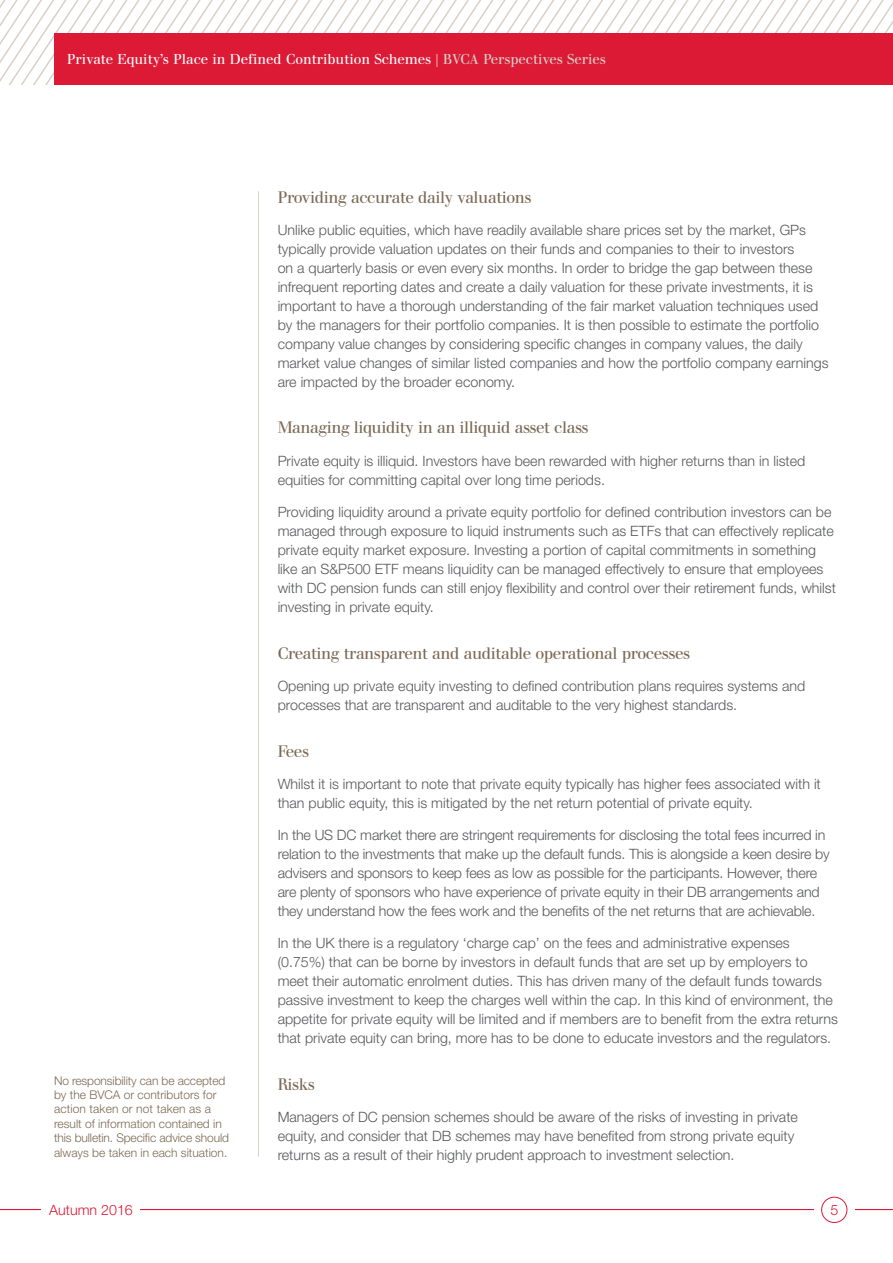
<style>
.page{position:relative;width:893px;height:1263px;background:#fff}
.page>*{position:absolute;margin:0;border:0;box-sizing:border-box;transform-origin:0 0}
.t1{font:16.5px "Walbaum SBOP";letter-spacing:-.025em;color:#7c6954}
.t2{font:300 14.25px/18.9px "Helvetica Neue LT Pro";color:#57585a}
.t3{font:14.25px "Walbaum SBOP";color:#fff}
.t4{font:300 14.25px "Helvetica Neue LT Pro";color:#dc1a36}
.t5{font:300 12px/14.4px "Helvetica Neue LT Pro";color:#7c6954}
.s1{color:#d8d0c9}
</style>
<div class="page">
<svg style="left:0;top:0;width:893px;height:84px"></svg>
<div style="left:54px;top:33px;width:839px;height:51px;background:#dc1a36"></div>
<hr style="left:0;top:1209px;width:893px;height:1px;background:#dc1a36">
<hr style="left:258px;top:191px;width:1px;height:966px;background:#d8d0c9">
<div style="left:814px;top:1183px;width:41px;height:54px;background:#fff"></div>
<div style="left:41px;top:1199px;width:99px;height:21px;background:#fff"></div>
<div style="left:821px;top:1197px;width:26px;height:26px;border:1px solid #dc1a36;border-radius:50%"></div>
<p class="t3" style="left:67px;top:51px;width:540px">Private Equity’s Place in Defined Contribution Schemes | <span class="s1">BVCA Perspectives Series</span></p>
<p class="t5" style="left:54px;top:1073px;width:177px">No responsibility can be accepted by the BVCA or contributors for action taken or not taken as a result of information contained in this bulletin. Specific advice should always be taken in each situation.</p>
<p class="t1" style="left:278px;top:188px;width:255px">Providing accurate daily valuations</p>
<p class="t2" style="left:278px;top:221px;width:552px">Unlike public equities, which have readily available share prices set by the market, GPs typically provide valuation updates on their funds and companies to their to investors<br>on a quarterly basis or even every six months. In order to bridge the gap between these infrequent reporting dates and create a daily valuation for these private investments, it is important to have a thorough understanding of the fair market valuation techniques used by the managers for their portfolio companies. It is then possible to estimate the portfolio company value changes by considering specific changes in company values, the daily market value changes of similar listed companies and how the portfolio company earnings are impacted by the broader economy.</p>
<p class="t1" style="left:278px;top:418px;width:312px">Managing liquidity in an illiquid asset class</p>
<p class="t2" style="left:278px;top:451px;width:529px">Private equity is illiquid. Investors have been rewarded with higher returns than in listed equities for committing capital over long time periods.</p>
<p class="t2" style="left:278px;top:502px;width:560px">Providing liquidity around a private equity portfolio for defined contribution investors can be managed through exposure to liquid instruments such as ETFs that can effectively replicate private equity market exposure. Investing a portion of capital commitments in something like an S&amp;P500 ETF means liquidity can be managed effectively to ensure that employees with DC pension funds can still enjoy flexibility and control over their retirement funds, whilst investing in private equity.</p>
<p class="t1" style="left:278px;top:643px;width:414px">Creating transparent and auditable operational processes</p>
<p class="t2" style="left:278px;top:676px;width:529px">Opening up private equity investing to defined contribution plans requires systems and processes that are transparent and auditable to the very highest standards.</p>
<p class="t1" style="left:278px;top:741px;width:33px">Fees</p>
<p class="t2" style="left:278px;top:774px;width:545px">Whilst it is important to note that private equity typically has higher fees associated with it than public equity, this is mitigated by the net return potential of private equity.</p>
<p class="t2" style="left:278px;top:825px;width:554px">In the US DC market there are stringent requirements for disclosing the total fees incurred in relation to the investments that make up the default funds. This is alongside a keen desire by advisers and sponsors to keep fees as low as possible for the participants. However, there are plenty of sponsors who have experience of private equity in their DB arrangements and they understand how the fees work and the benefits of the net returns that are achievable.</p>
<p class="t2" style="left:278px;top:933px;width:562px">In the UK there is a regulatory ‘charge cap’ on the fees and administrative expenses (0.75%) that can be borne by investors in default funds that are set up by employers to meet their automatic enrolment duties. This has driven many of the default funds towards passive investment to keep the charges well within the cap. In this kind of environment, the appetite for private equity will be limited and if members are to benefit from the extra returns that private equity can bring, more has to be done to educate investors and the regulators.</p>
<p class="t1" style="left:278px;top:1074px;width:39px">Risks</p>
<p class="t2" style="left:278px;top:1107px;width:522px">Managers of DC pension schemes should be aware of the risks of investing in private equity, and consider that DB schemes may have benefited from strong private equity returns as a result of their highly prudent approach to investment selection.</p>
<p class="t4" style="left:49px;top:1201px;width:85px">Autumn 2016</p>
<p class="t4" style="left:831px;top:1201px;width:9px">5</p>
</div>
